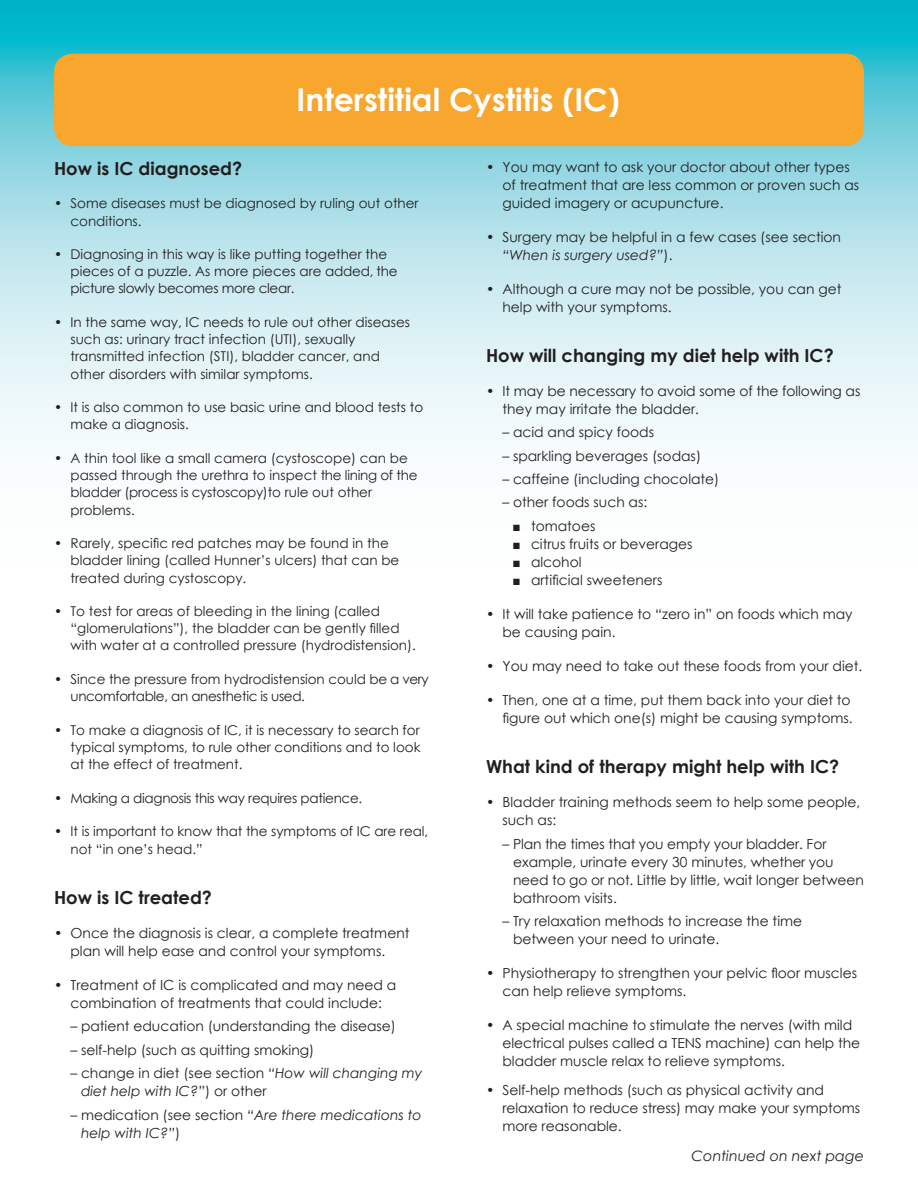
<style>
.page{position:relative;width:918px;height:1188px;background:#fff}
.page>*{position:absolute;margin:0;border:0;box-sizing:border-box;transform-origin:0 0}
.t1{font:700 31.5px "Century Gothic";color:#fff}
.t2{font:700 18px "Century Gothic";color:#231f20}
.t3{font:italic 14.4px "Century Gothic";color:#231f20}
.t4{font:13.8px/18px "Century Gothic";color:#231f20}
.t5{font:italic 13.8px/18px "Century Gothic";color:#231f20}
.t6{font:13.5px/17.2px "Century Gothic";color:#231f20}
.t7{font:13.5px "Century Gothic";letter-spacing:-.02em;color:#231f20}
.s1{font-style:normal}
.s2{font-style:italic}
</style>
<div class="page">
<svg style="left:0;top:0;width:918px;height:448px;background:#a9e1ea"></svg>
<div style="left:54px;top:54px;width:810px;height:92px;background:#f9a62e;border-radius:19px"></div>
<p class="t1" style="left:297px;top:80px;width:325px">Interstitial Cystitis (IC)</p>
<p class="t2" style="left:54px;top:157px;width:190px">How is IC diagnosed?</p>
<p class="t6" style="left:70px;top:195px;width:350px;text-indent:-16px">• Some diseases must be diagnosed by ruling out other conditions.</p>
<p class="t6" style="left:70px;top:245px;width:329px;text-indent:-16px">• Diagnosing in this way is like putting together the pieces of a puzzle. As more pieces are added, the picture slowly becomes more clear.</p>
<p class="t6" style="left:70px;top:313px;width:341px;text-indent:-16px">• In the same way, IC needs to rule out other diseases such as: urinary tract infection (UTI), sexually transmitted infection (STI), bladder cancer, and other disorders with similar symptoms.</p>
<p class="t6" style="left:70px;top:398px;width:354px;text-indent:-16px">• It is also common to use basic urine and blood tests to make a diagnosis.</p>
<p class="t6" style="left:70px;top:449px;width:348px;text-indent:-16px">• A thin tool like a small camera (cystoscope) can be passed through the urethra to inspect the lining of the bladder (process is cystoscopy)to rule out other problems.</p>
<p class="t6" style="left:70px;top:534px;width:330px;text-indent:-16px">• Rarely, specific red patches may be found in the bladder lining (called Hunner’s ulcers) that can be treated during cystoscopy.</p>
<p class="t6" style="left:70px;top:602px;width:347px;text-indent:-16px">• To test for areas of bleeding in the lining (called “glomerulations”), the bladder can be gently filled with water at a controlled pressure (hydrodistension).</p>
<p class="t6" style="left:70px;top:670px;width:360px;text-indent:-16px">• Since the pressure from hydrodistension could be a very uncomfortable, an anesthetic is used.</p>
<p class="t6" style="left:70px;top:721px;width:351px;text-align:justify;text-indent:-16px">• To make a diagnosis of IC, it is necessary to search for typical symptoms, to rule other conditions and to look at the effect of treatment.</p>
<p class="t7" style="left:54px;top:788px;width:310px">• Making a diagnosis this way requires patience.</p>
<p class="t6" style="left:70px;top:822px;width:359px;line-height:18px;text-indent:-16px">• It is important to know that the symptoms of IC are real, not “in one’s head.”</p>
<p class="t2" style="left:54px;top:886px;width:160px">How is IC treated?</p>
<p class="t4" style="left:54px;top:924px;width:357px;text-align:center">• Once the diagnosis is clear, a complete treatment plan will help ease and control your symptoms.</p>
<p class="t4" style="left:54px;top:976px;width:344px;text-align:center">• Treatment of IC is complicated and may need a combination of treatments that could include:</p>
<p class="t4" style="left:70px;top:1017px;width:327px">– patient education (understanding the disease)</p>
<p class="t4" style="left:70px;top:1041px;width:245px">– self-help (such as quitting smoking)</p>
<p class="t5" style="left:81px;top:1064px;width:343px;text-indent:-11px"><span class="s1">– change in diet (see section</span> “How will changing my diet help with IC?”<span class="s1">) or other</span></p>
<p class="t5" style="left:81px;top:1105px;width:342px;text-indent:-11px"><span class="s1">– medication (see section</span> “Are there medications to help with IC?”<span class="s1">)</span></p>
<p class="t4" style="left:502px;top:158px;width:358px;text-indent:-16px">• You may want to ask your doctor about other types of treatment that are less common or proven such as guided imagery or acupuncture.</p>
<p class="t4" style="left:502px;top:228px;width:340px;text-indent:-16px">• Surgery may be helpful in a few cases (see section <span class="s2">“When is surgery used?”</span>).</p>
<p class="t4" style="left:502px;top:280px;width:341px;text-indent:-16px">• Although a cure may not be possible, you can get help with your symptoms.</p>
<p class="t2" style="left:486px;top:344px;width:349px">How will changing my diet help with IC?</p>
<p class="t4" style="left:502px;top:382px;width:359px;text-indent:-16px">• It may be necessary to avoid some of the following as they may irritate the bladder.</p>
<p class="t4" style="left:502px;top:423px;width:153px">– acid and spicy foods</p>
<p class="t4" style="left:502px;top:446px;width:200px">– sparkling beverages (sodas)</p>
<p class="t4" style="left:502px;top:470px;width:218px">– caffeine (including chocolate)</p>
<p class="t4" style="left:502px;top:493px;width:146px">– other foods such as:</p>
<p class="t4" style="left:513px;top:517px;width:84px">■ tomatoes</p>
<p class="t4" style="left:513px;top:535px;width:181px">■ citrus fruits or beverages</p>
<p class="t4" style="left:513px;top:553px;width:70px">■ alcohol</p>
<p class="t4" style="left:513px;top:571px;width:151px">■ artificial sweeteners</p>
<p class="t4" style="left:502px;top:605px;width:352px;text-indent:-16px">• It will take patience to “zero in” on foods which may be causing pain.</p>
<p class="t4" style="left:486px;top:657px;width:378px">• You may need to take out these foods from your diet.</p>
<p class="t4" style="left:486px;top:691px;width:368px;text-align:right">• Then, one at a time, put them back into your diet to figure out which one(s) might be causing symptoms.</p>
<p class="t2" style="left:486px;top:755px;width:355px">What kind of therapy might help with IC?</p>
<p class="t4" style="left:502px;top:793px;width:359px;text-indent:-16px">• Bladder training methods seem to help some people, such as:</p>
<p class="t4" style="left:513px;top:834px;width:353px;text-indent:-11px">– Plan the times that you empty your bladder. For example, urinate every 30 minutes, whether you need to go or not. Little by little, wait longer between bathroom visits.</p>
<p class="t4" style="left:513px;top:912px;width:291px;text-indent:-11px">– Try relaxation methods to increase the time between your need to urinate.</p>
<p class="t4" style="left:502px;top:964px;width:356px;text-indent:-16px">• Physiotherapy to strengthen your pelvic floor muscles can help relieve symptoms.</p>
<p class="t4" style="left:502px;top:1016px;width:359px;text-indent:-16px">• A special machine to stimulate the nerves (with mild electrical pulses called a TENS machine) can help the bladder muscle relax to relieve symptoms.</p>
<p class="t4" style="left:502px;top:1081px;width:359px;text-indent:-16px">• Self-help methods (such as physical activity and relaxation to reduce stress) may make your symptoms more reasonable.</p>
<p class="t3" style="left:692px;top:1147px;width:174px">Continued on next page</p>
</div>
